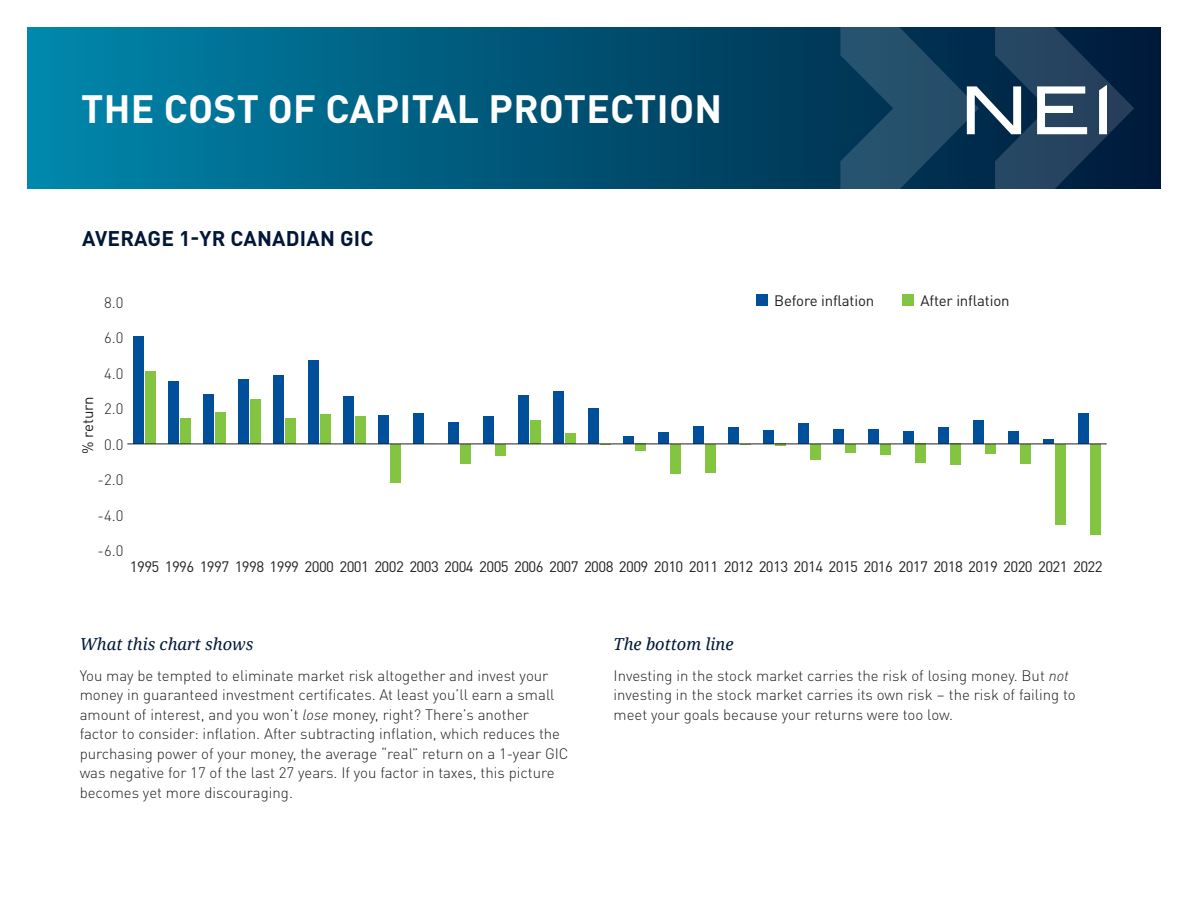
<style>
.page{position:relative;width:1188px;height:918px;background:#fff}
.page>*{position:absolute;margin:0;border:0;box-sizing:border-box;transform-origin:0 0}
.t1{font:700 39px "DIN Pro";letter-spacing:.01em;color:#fff}
.t2{font:700 21px "DIN Pro";letter-spacing:.01em;color:#001739}
.H3{font:italic 16.5px "Droid Serif";color:#001739}
.Body{font:300 15px/19.5px "DIN Pro";color:#231f20}
.t3{font:15px "DIN Pro";letter-spacing:-.04em;color:#231f20}
.t4{font:15px "DIN Pro";letter-spacing:-.01em;color:#231f20}
.s1{font-style:italic}
</style>
<div class="page">
<svg style="left:27px;top:27px;width:1134px;height:162px;background:#005c7e"></svg>
<svg style="left:840px;top:27px;width:294px;height:162px;background:#153c59"></svg>
<svg style="left:1099px;top:85px;width:8px;height:49px"></svg>
<svg style="left:967px;top:86px;width:54px;height:48px"></svg>
<svg style="left:1037px;top:86px;width:50px;height:48px"></svg>
<div style="left:146px;top:372px;width:10px;height:72px;background:#83c441"></div>
<div style="left:181px;top:419px;width:10px;height:25px;background:#83c441"></div>
<div style="left:216px;top:413px;width:10px;height:31px;background:#83c441"></div>
<div style="left:251px;top:399px;width:10px;height:45px;background:#83c441"></div>
<div style="left:286px;top:418px;width:10px;height:26px;background:#83c441"></div>
<div style="left:321px;top:414px;width:10px;height:30px;background:#83c441"></div>
<div style="left:356px;top:416px;width:10px;height:28px;background:#83c441"></div>
<div style="left:391px;top:444px;width:10px;height:39px;background:#83c441"></div>
<div style="left:461px;top:444px;width:10px;height:20px;background:#83c441"></div>
<div style="left:496px;top:444px;width:10px;height:12px;background:#83c441"></div>
<div style="left:531px;top:420px;width:10px;height:24px;background:#83c441"></div>
<div style="left:565px;top:434px;width:11px;height:10px;background:#83c441"></div>
<div style="left:635px;top:444px;width:11px;height:7px;background:#83c441"></div>
<div style="left:670px;top:444px;width:11px;height:30px;background:#83c441"></div>
<div style="left:705px;top:444px;width:11px;height:28px;background:#83c441"></div>
<div style="left:810px;top:444px;width:11px;height:15px;background:#83c441"></div>
<div style="left:845px;top:444px;width:11px;height:8px;background:#83c441"></div>
<div style="left:880px;top:444px;width:11px;height:10px;background:#83c441"></div>
<div style="left:915px;top:444px;width:11px;height:19px;background:#83c441"></div>
<div style="left:950px;top:444px;width:11px;height:21px;background:#83c441"></div>
<div style="left:985px;top:444px;width:10px;height:10px;background:#83c441"></div>
<div style="left:1020px;top:444px;width:11px;height:20px;background:#83c441"></div>
<div style="left:1055px;top:444px;width:11px;height:80px;background:#83c441"></div>
<div style="left:1090px;top:444px;width:11px;height:91px;background:#83c441"></div>
<div style="left:134px;top:336px;width:10px;height:108px;background:#004f9a"></div>
<div style="left:168px;top:382px;width:11px;height:62px;background:#004f9a"></div>
<div style="left:203px;top:395px;width:11px;height:49px;background:#004f9a"></div>
<div style="left:238px;top:380px;width:11px;height:64px;background:#004f9a"></div>
<div style="left:273px;top:376px;width:11px;height:68px;background:#004f9a"></div>
<div style="left:308px;top:361px;width:11px;height:83px;background:#004f9a"></div>
<div style="left:343px;top:397px;width:11px;height:47px;background:#004f9a"></div>
<div style="left:378px;top:415px;width:11px;height:29px;background:#004f9a"></div>
<div style="left:413px;top:414px;width:11px;height:30px;background:#004f9a"></div>
<div style="left:448px;top:423px;width:11px;height:21px;background:#004f9a"></div>
<div style="left:483px;top:417px;width:11px;height:27px;background:#004f9a"></div>
<div style="left:518px;top:395px;width:11px;height:49px;background:#004f9a"></div>
<div style="left:553px;top:391px;width:11px;height:53px;background:#004f9a"></div>
<div style="left:588px;top:409px;width:11px;height:35px;background:#004f9a"></div>
<div style="left:623px;top:437px;width:11px;height:7px;background:#004f9a"></div>
<div style="left:658px;top:433px;width:11px;height:11px;background:#004f9a"></div>
<div style="left:693px;top:426px;width:11px;height:18px;background:#004f9a"></div>
<div style="left:728px;top:427px;width:11px;height:17px;background:#004f9a"></div>
<div style="left:763px;top:430px;width:11px;height:14px;background:#004f9a"></div>
<div style="left:798px;top:424px;width:10px;height:20px;background:#004f9a"></div>
<div style="left:833px;top:429px;width:10px;height:15px;background:#004f9a"></div>
<div style="left:868px;top:429px;width:10px;height:15px;background:#004f9a"></div>
<div style="left:903px;top:431px;width:10px;height:13px;background:#004f9a"></div>
<div style="left:938px;top:428px;width:10px;height:16px;background:#004f9a"></div>
<div style="left:973px;top:420px;width:10px;height:24px;background:#004f9a"></div>
<div style="left:1008px;top:432px;width:10px;height:12px;background:#004f9a"></div>
<div style="left:1043px;top:439px;width:10px;height:5px;background:#004f9a"></div>
<div style="left:1078px;top:414px;width:10px;height:30px;background:#004f9a"></div>
<hr style="left:127px;top:444px;width:980px;height:1px;background:#231f20">
<div style="left:756px;top:294px;width:12px;height:12px;background:#004f9a"></div>
<div style="left:902px;top:294px;width:12px;height:12px;background:#83c441"></div>
<h1 class="t1" style="left:81px;top:78px;width:643px">THE COST OF CAPITAL PROTECTION</h1>
<h2 class="t2" style="left:82px;top:222px;width:293px">AVERAGE 1-YR CANADIAN GIC</h2>
<p class="Body" style="left:104px;top:292px;width:21px">8.0</p>
<p class="Body" style="left:104px;top:327px;width:21px">6.0</p>
<p class="Body" style="left:104px;top:363px;width:21px">4.0</p>
<p class="Body" style="left:104px;top:398px;width:21px">2.0</p>
<p class="Body" style="left:104px;top:434px;width:21px">0.0</p>
<p class="Body" style="left:98px;top:469px;width:27px">-2.0</p>
<p class="Body" style="left:98px;top:504px;width:27px">-4.0</p>
<p class="Body" style="left:98px;top:540px;width:27px">-6.0</p>
<p class="t3" style="left:76px;top:454px;width:59px;rotate:-90deg">% return</p>
<p class="t4" style="left:774px;top:289px;width:102px">Before inflation</p>
<p class="t4" style="left:920px;top:289px;width:91px">After inflation</p>
<p class="t3" style="left:130px;top:555px;width:974px">1995 1996 1997 1998 1999 2000 2001 2002 2003 2004 2005 2006 2007 2008 2009 2010 2011 2012 2013 2014 2015 2016 2017 2018 2019 2020 2021 2022</p>
<h1 class="H3" style="left:80px;top:633px;width:175px">What this chart shows</h1>
<p class="Body" style="left:80px;top:664px;width:490px">You may be tempted to eliminate market risk altogether and invest your money in guaranteed investment certificates. At least you’ll earn a small amount of interest, and you won’t <span class="s1">lose</span> money, right? There’s another factor to consider: inflation. After subtracting inflation, which reduces the purchasing power of your money, the average “real” return on a 1-year GIC was negative for 17 of the last 27 years. If you factor in taxes, this picture becomes yet more discouraging.</p>
<h1 class="H3" style="left:614px;top:633px;width:121px">The bottom line</h1>
<p class="Body" style="left:614px;top:664px;width:464px">Investing in the stock market carries the risk of losing money. But <span class="s1">not </span>investing in the stock market carries its own risk – the risk of failing to meet your goals because your returns were too low.</p>
</div>
